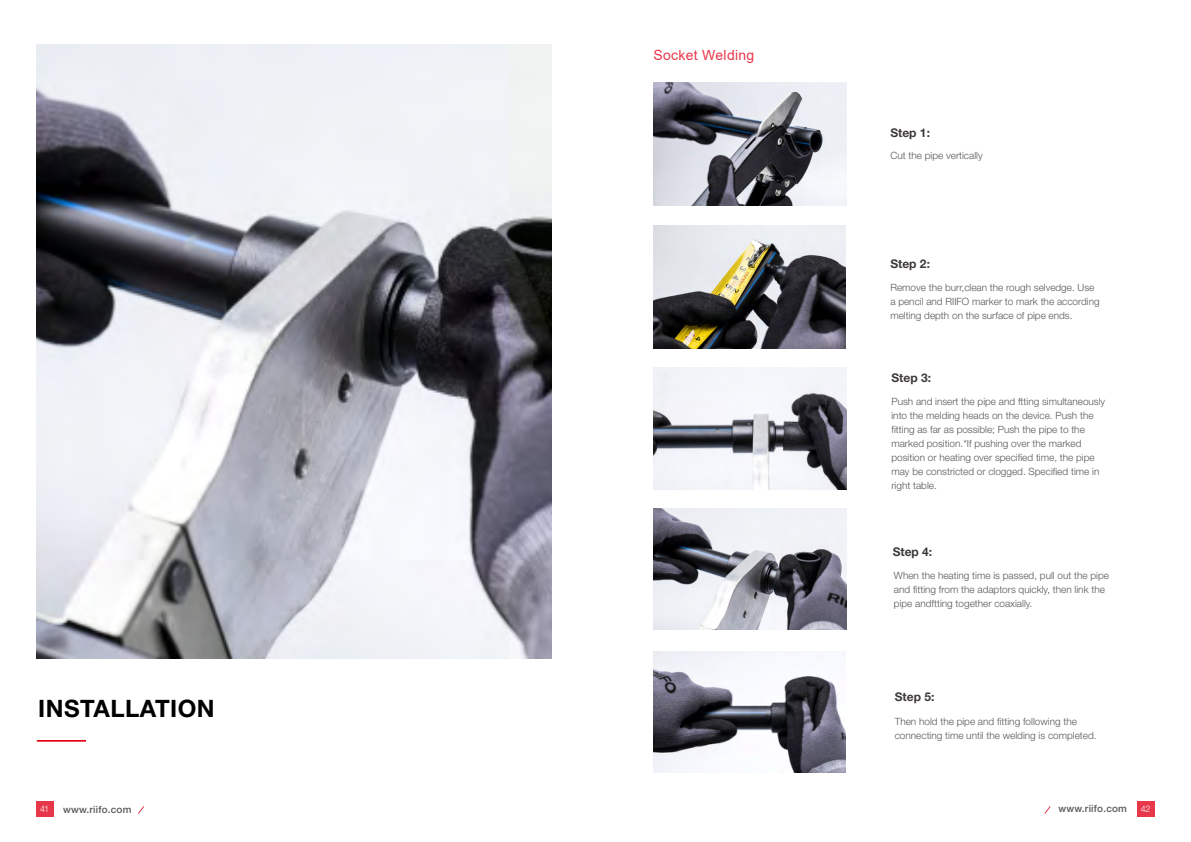
<style>
.page{position:relative;width:1191px;height:842px;background:#fff}
.page>*{position:absolute;margin:0;border:0;box-sizing:border-box;transform-origin:0 0}
.t1{font:700 24px "Helvetica Neue";letter-spacing:.02em;color:#000}
.t2{font:14px "Arial";letter-spacing:.02em;color:#e8374a}
.t3{font:700 12px "Helvetica Neue";color:#3e3a39}
.t4{font:300 10px/14px "Helvetica Neue";color:#595757}
.t5{font:500 10px "Helvetica Neue";letter-spacing:.02em;color:#595757}
.t6{font:300 9px "Helvetica Neue";color:#fff}
</style>
<div class="page">
<hr style="left:37px;top:740px;width:49px;height:2px;background:#e60012">
<img style="left:653px;top:83px;width:193px;height:123px">
<img style="left:653px;top:226px;width:193px;height:122px">
<img style="left:653px;top:368px;width:193px;height:121px">
<img style="left:653px;top:651px;width:192px;height:122px">
<img style="left:36px;top:45px;width:515px;height:613px">
<img style="left:653px;top:508px;width:193px;height:122px">
<svg style="left:1044px;top:806px;width:7px;height:8px"></svg>
<div style="left:1137px;top:801px;width:17px;height:16px;background:#e8374a"></div>
<svg style="left:138px;top:806px;width:7px;height:8px"></svg>
<div style="left:36px;top:801px;width:17px;height:16px;background:#e8374a"></div>
<h1 class="t1" style="left:38px;top:693px;width:178px">INSTALLATION</h1>
<h2 class="t2" style="left:653px;top:45px;width:102px">Socket Welding</h2>
<p class="t3" style="left:890px;top:125px;width:41px">Step 1:</p>
<p class="t4" style="left:890px;top:148px;width:94px">Cut the pipe vertically</p>
<p class="t3" style="left:890px;top:257px;width:41px">Step 2:</p>
<p class="t4" style="left:890px;top:280px;width:211px">Remove the burr,clean the rough selvedge. Use a pencil and RIIFO marker to mark the according melting depth on the surface of pipe ends.</p>
<p class="t3" style="left:891px;top:371px;width:41px">Step 3:</p>
<p class="t4" style="left:891px;top:394px;width:215px">Push and insert the pipe and ftting simultaneously into the melding heads on the device. Push the fitting as far as possible; Push the pipe to the marked position.*If pushing over the marked position or heating over specified time, the pipe may be constricted or clogged. Specified time in right table.</p>
<p class="t3" style="left:892px;top:544px;width:41px">Step 4:</p>
<p class="t4" style="left:894px;top:568px;width:217px">When the heating time is passed, pull out the pipe and fitting from the adaptors quickly, then link the pipe andftting together coaxially.</p>
<p class="t3" style="left:894px;top:689px;width:41px">Step 5:</p>
<p class="t4" style="left:894px;top:714px;width:203px">Then hold the pipe and fitting following the connecting time until the welding is completed.</p>
<p class="t6" style="left:40px;top:803px;width:11px">41</p>
<p class="t5" style="left:63px;top:803px;width:70px">www.riifo.com</p>
<p class="t5" style="left:1058px;top:802px;width:70px">www.riifo.com</p>
<p class="t6" style="left:1140px;top:804px;width:11px">42</p>
</div>
